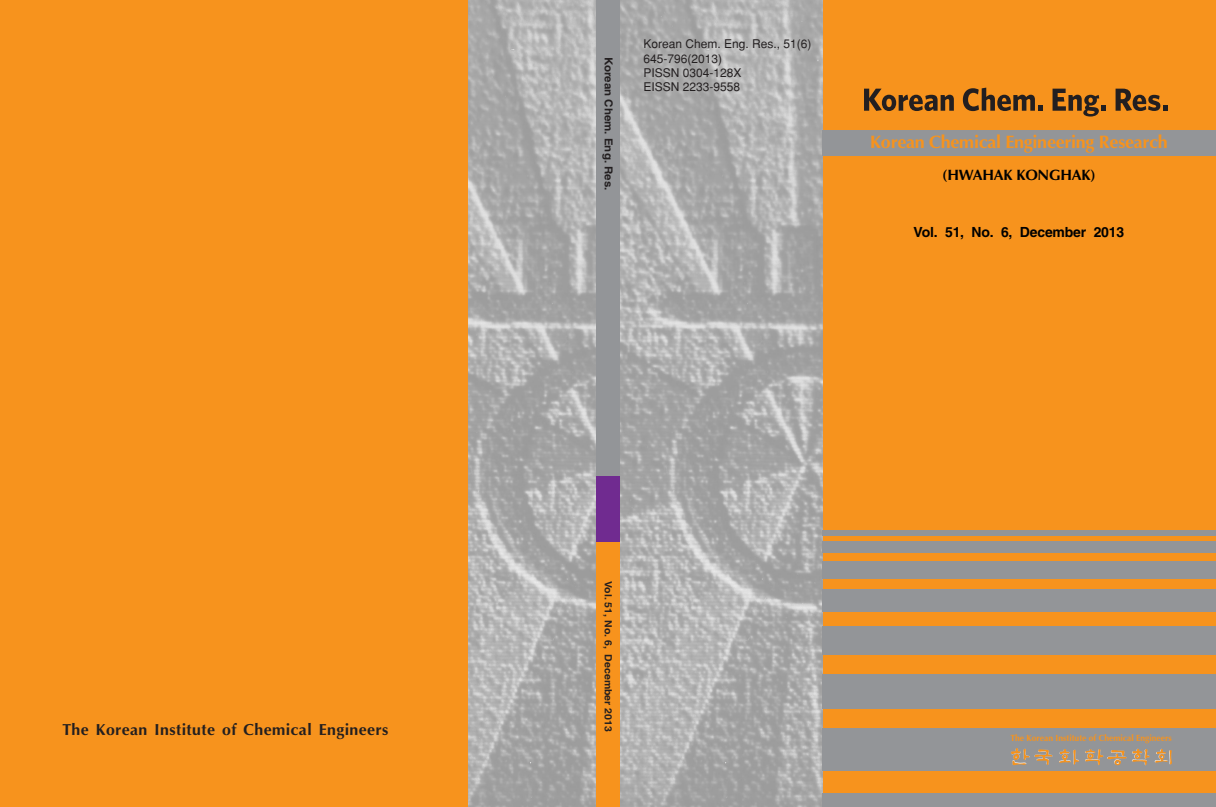
<style>
.page{position:relative;width:1216px;height:807px;background:#fff}
.page>*{position:absolute;margin:0;border:0;box-sizing:border-box;transform-origin:0 0}
.t1{font:700 18px "Optima";letter-spacing:-.015em;color:#f7931d}
.t2{font:700 16px "Optima";letter-spacing:.02em;color:#231f20}
.t3{font:700 15px "Optima";letter-spacing:-.015em;color:#000}
.t4{font:700 14px "Helvetica";letter-spacing:-.01em;color:#000}
.t5{font:12px/14.2px "Helvetica";color:#231f20}
.t6{font:700 10.9px "Helvetica";color:#231f20;scale:1.05 1}
.t7{font:700 10px "Helvetica";color:#231f20;scale:1.05 1}
.t8{font:700 9px "Optima";color:#f7931d;scale:.95 1}
</style>
<div class="page">
<div style="left:0;top:0;width:597px;height:807px;background:#f7931d"></div>
<div style="left:594px;top:533px;width:34px;height:274px;background:#f7931d"></div>
<div style="left:592px;top:0;width:34px;height:476px;background:#939598"></div>
<div style="left:593px;top:476px;width:34px;height:65px;background:#702b90"></div>
<img style="left:469px;top:0;width:126px;height:807px">
<div style="left:709px;top:0;width:507px;height:807px;background:#f7931d"></div>
<img style="left:621px;top:0;width:201px;height:807px">
<div style="left:822px;top:530px;width:394px;height:6px;background:#939598"></div>
<div style="left:822px;top:130px;width:394px;height:26px;background:#939598"></div>
<div style="left:822px;top:541px;width:394px;height:12px;background:#939598"></div>
<div style="left:822px;top:561px;width:394px;height:17px;background:#939598"></div>
<div style="left:822px;top:590px;width:394px;height:22px;background:#939598"></div>
<div style="left:822px;top:626px;width:394px;height:29px;background:#939598"></div>
<div style="left:822px;top:675px;width:394px;height:34px;background:#939598"></div>
<div style="left:822px;top:728px;width:394px;height:43px;background:#939598"></div>
<div style="left:822px;top:794px;width:394px;height:13px;background:#939598"></div>
<img style="left:1107px;top:749px;width:65px;height:16px">
<svg style="left:864px;top:89px;width:90px;height:22px"></svg>
<svg style="left:963px;top:88px;width:80px;height:23px"></svg>
<svg style="left:1053px;top:89px;width:53px;height:28px"></svg>
<svg style="left:1116px;top:89px;width:52px;height:22px"></svg>
<h2 class="t2" style="left:62px;top:723px;width:328px">The Korean Institute of Chemical Engineers</h2>
<p class="t6" style="left:613px;top:57px;width:129px;rotate:90deg">Korean Chem. Eng. Res.</p>
<p class="t5" style="left:643px;top:38px;width:170px">Korean Chem. Eng. Res., 51(6)<br>645-796(2013)<br>PISSN 0304-128X<br>EISSN 2233-9558</p>
<h1 class="t1" style="left:870px;top:134px;width:299px">Korean Chemical Engineering Research</h1>
<p class="t3" style="left:943px;top:168px;width:154px">(HWAHAK KONGHAK)</p>
<p class="t4" style="left:914px;top:227px;width:212px">Vol. 51, No. 6, December 2013</p>
<p class="t7" style="left:612px;top:581px;width:145px;rotate:90deg">Vol. 51, No. 6, December 2013</p>
<p class="t8" style="left:1010px;top:734px;width:171px">The Korean Institute of Chemical Engineers</p>
</div>
